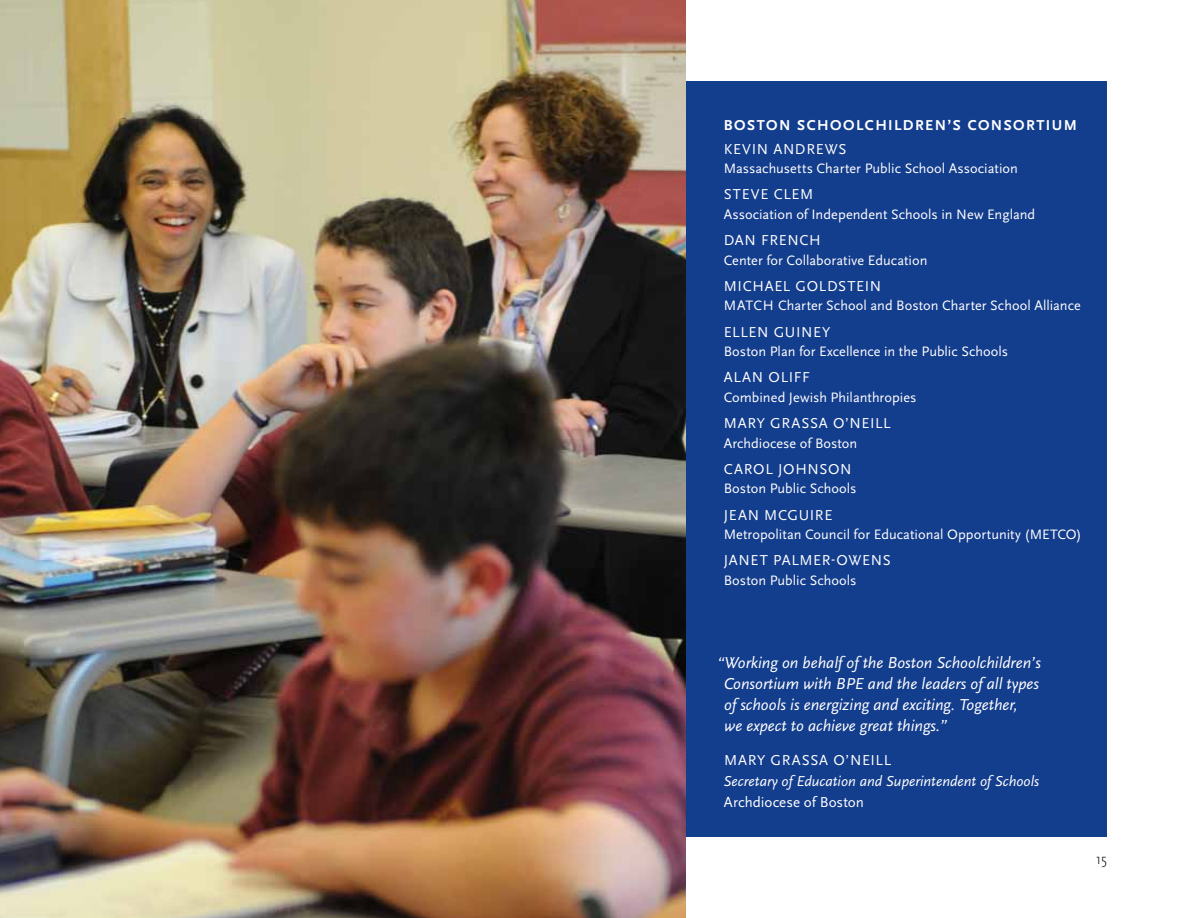
<style>
.page{position:relative;width:1188px;height:918px;background:#fff}
.page>*{position:absolute;margin:0;border:0;box-sizing:border-box;transform-origin:0 0}
.t1{font:italic 16.5px/21px "Scala Sans OT";color:#fff}
.t2{font:15px "Scala Sans OT";letter-spacing:.05em;color:#fff}
.t3{font:italic 15px "Scala Sans OT";color:#fff}
.t4{font:700 15px "Scala Sans OT";letter-spacing:.32em;color:#fff}
.t5{font:15px "Scala Sans OT";letter-spacing:.005em;color:#fff}
.t6{font:300 15px "Scala Sans OT";color:#000}
.t7{font:14.25px "Scala Sans OT";letter-spacing:.005em;color:#fff}
</style>
<div class="page">
<div style="left:594px;top:81px;width:513px;height:756px;background:#133d8d"></div>
<img style="left:0;top:0;width:686px;height:918px">
<p class="t4" style="left:724px;top:116px;width:355px">BOSTON SCHOOLCHI LDREN’S CONSORTI UM</p>
<p class="t2" style="left:724px;top:140px;width:124px">Kevin Andrews</p>
<p class="t7" style="left:724px;top:161px;width:296px">Massachusetts Charter Public School Association</p>
<p class="t2" style="left:724px;top:186px;width:88px">Steve Clem</p>
<p class="t7" style="left:724px;top:206px;width:313px">Association of I ndependent Schools in New England</p>
<p class="t2" style="left:724px;top:232px;width:99px">Dan French</p>
<p class="t7" style="left:724px;top:252px;width:205px">Center for Collaborative Education</p>
<p class="t2" style="left:724px;top:278px;width:159px">Michael Goldstein</p>
<p class="t7" style="left:724px;top:298px;width:359px">MATCH Charter School and Boston Charter School Alliance</p>
<p class="t2" style="left:724px;top:323px;width:108px">Ellen Guiney</p>
<p class="t7" style="left:724px;top:344px;width:286px">Boston Plan for Excellence in the Public Schools</p>
<p class="t2" style="left:724px;top:369px;width:88px">Alan O liff</p>
<p class="t7" style="left:724px;top:389px;width:194px">Combined Jewish Philanthropies</p>
<p class="t2" style="left:724px;top:415px;width:99px">Mary G rassaO</p>
<p class="t2" style="left:845px;top:415px;width:47px">’Neill</p>
<p class="t7" style="left:724px;top:435px;width:135px">Archdiocese of Boston</p>
<p class="t2" style="left:724px;top:461px;width:129px">Carol Johnson</p>
<p class="t7" style="left:724px;top:481px;width:134px">Boston Public Schools</p>
<p class="t2" style="left:724px;top:506px;width:110px">Jean McG uire</p>
<p class="t7" style="left:724px;top:527px;width:359px">Metropolitan Council for Educational Opportunity (MET CO)</p>
<p class="t2" style="left:724px;top:552px;width:119px">Janet Palm er-Ow</p>
<p class="t2" style="left:862px;top:552px;width:30px">ens</p>
<p class="t7" style="left:724px;top:572px;width:134px">Boston Public Schools</p>
<p class="t1" style="left:724px;top:652px;width:319px;text-indent:-6px">“Working on behalf of the Boston Schoolchildren’s Consortium with BPE and the leaders of all types of schools is energizing and exciting. Together,<br>we expect to achieve great things.”</p>
<p class="t2" style="left:724px;top:752px;width:99px">Mary G rassaO</p>
<p class="t2" style="left:846px;top:752px;width:47px">’Neill</p>
<p class="t3" style="left:724px;top:773px;width:317px">Secretary of Education and Superintendent of Schools</p>
<p class="t5" style="left:724px;top:794px;width:142px">Archdiocese of Boston</p>
<p class="t6" style="left:1096px;top:851px;width:13px">15</p>
</div>
